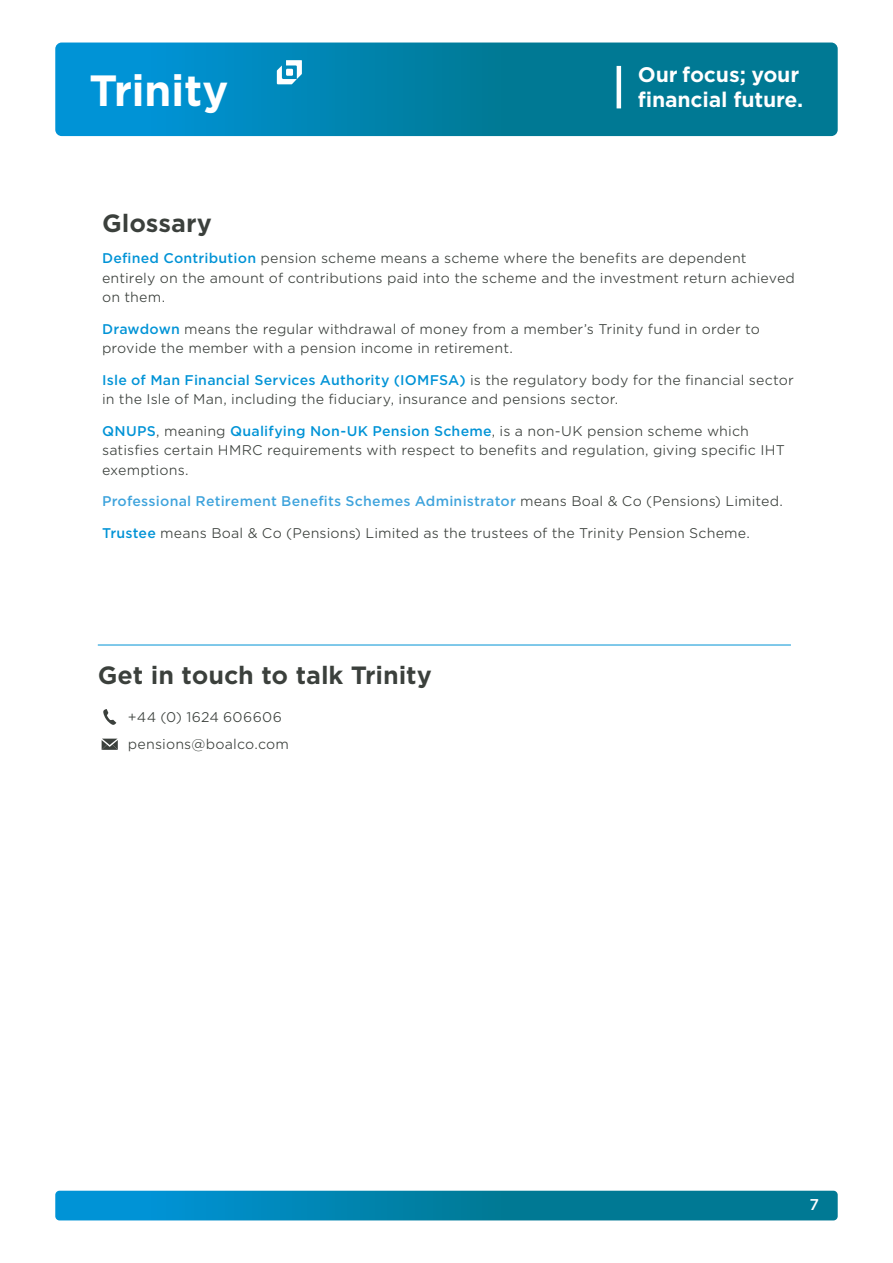
<style>
.page{position:relative;width:893px;height:1263px;background:#fff}
.page>*{position:absolute;margin:0;border:0;box-sizing:border-box;transform-origin:0 0}
.t1{font:700 42px "Gotham S Sm";letter-spacing:-.015em;color:#fff}
.t2{font:700 24px "Gotham S Sm";letter-spacing:-.005em;color:#3b403c}
.t3{font:700 20.25px "Gotham S Sm";letter-spacing:-.01em;color:#fff}
.t4{font:500 15px "Gotham S Sm";color:#fff}
.t5{font:300 13.5px/19.5px "Gotham S Sm";letter-spacing:.01em;color:#3b403c}
.t6{font:500 13.5px "Gotham S Sm";letter-spacing:.015em;color:#3ea3dc}
.s1{font-weight:500;color:#0093d6}
.s2{font-weight:300;color:#3b403c}
</style>
<div class="page">
<svg style="left:55px;top:1191px;width:783px;height:29px;background:#0082aa"></svg>
<svg style="left:55px;top:43px;width:783px;height:93px;background:#0082aa"></svg>
<hr style="left:617px;top:66px;width:4px;height:42px;background:#fff">
<svg style="left:277px;top:60px;width:25px;height:24px"></svg>
<hr style="left:98px;top:645px;width:693px;height:1px;background:#0093d6">
<svg style="left:103px;top:709px;width:13px;height:16px"></svg>
<svg style="left:102px;top:739px;width:16px;height:11px"></svg>
<h1 class="t1" style="left:89px;top:62px;width:141px">Trinity</h1>
<h3 class="t3" style="left:638px;top:61px;width:163px">Our focus; your</h3>
<h3 class="t3" style="left:638px;top:85px;width:167px">financial future.</h3>
<h2 class="t2" style="left:102px;top:206px;width:112px">Glossary</h2>
<p class="t5" style="left:102px;top:248px;width:694px"><span class="s1">Defined Contribution</span> pension scheme means a scheme where the benefits are dependent entirely on the amount of contributions paid into the scheme and the investment return achieved on them.</p>
<p class="t5" style="left:102px;top:319px;width:659px"><span class="s1">Drawdown</span> means the regular withdrawal of money from a member’s Trinity fund in order to provide the member with a pension income in retirement.</p>
<p class="t5" style="left:102px;top:370px;width:693px"><span class="s1">Isle of Man Financial Services Authority (IOMFSA)</span> is the regulatory body for the financial sector in the Isle of Man, including the fiduciary, insurance and pensions sector.</p>
<p class="t5" style="left:102px;top:421px;width:684px"><span class="s1">QNUPS</span>, meaning <span class="s1">Qualifying Non-UK Pension Scheme</span>, is a non-UK pension scheme which satisfies certain HMRC requirements with respect to benefits and regulation, giving specific IHT exemptions.</p>
<p class="t6" style="left:102px;top:492px;width:682px">Professional Retirement Benefits Schemes Administrator <span class="s2">means Boal &amp; Co (Pensions) Limited.</span></p>
<p class="t5" style="left:102px;top:523px;width:649px"><span class="s1">Trustee</span> means Boal &amp; Co (Pensions) Limited as the trustees of the Trinity Pension Scheme.</p>
<h2 class="t2" style="left:98px;top:658px;width:336px">Get in touch to talk Trinity</h2>
<p class="t5" style="left:128px;top:703px;width:163px;line-height:27px">+44 (0) 1624 606606 pensions@boalco.com</p>
<p class="t4" style="left:809px;top:1194px;width:11px">7</p>
</div>
